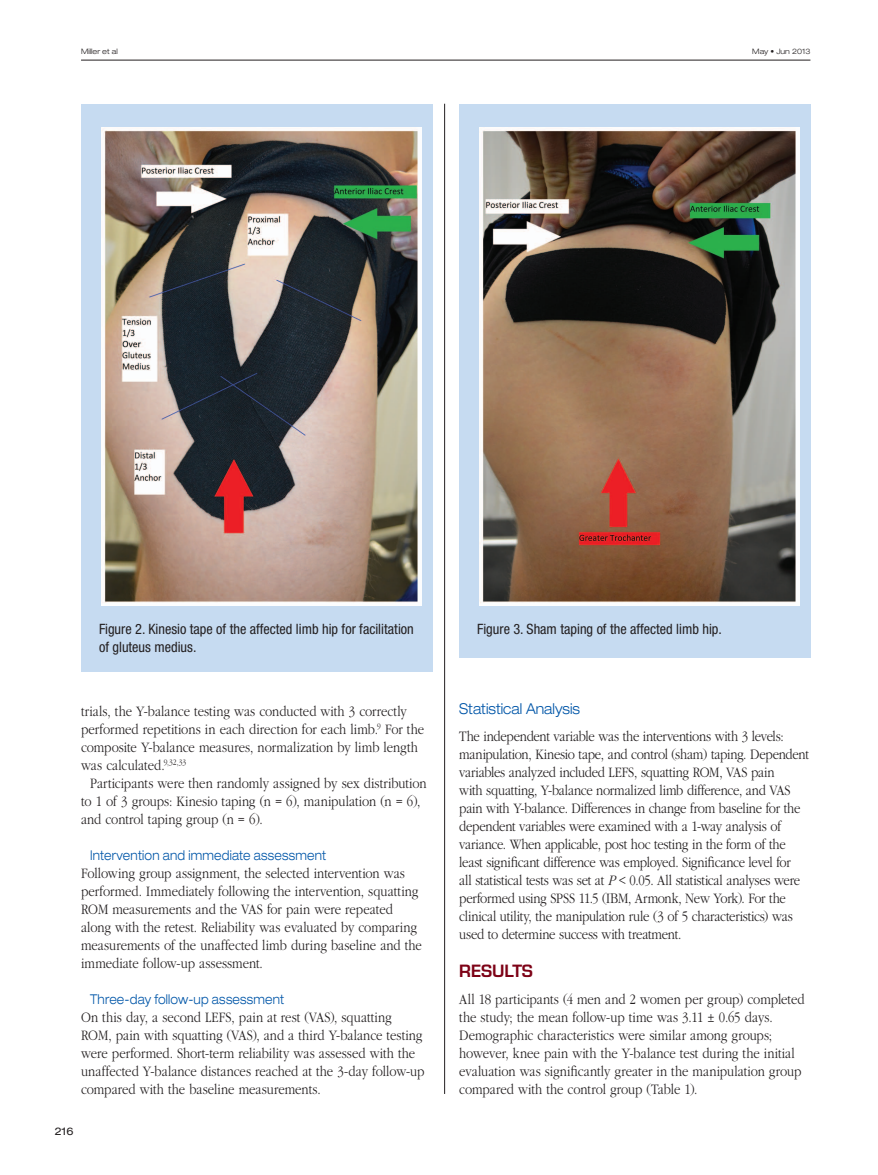
<style>
.page{position:relative;width:878px;height:1175px;background:#fff}
.page>*{position:absolute;margin:0;border:0;box-sizing:border-box;transform-origin:0 0}
.SEC-A{font:600 16.5px "Eurostile";letter-spacing:-.005em;color:#7d0216}
.Text-Indent{font:300 15px/18px "Garamond";letter-spacing:-.01em;color:#231f20;scale:.85 1}
.SEC-D{font:300 15px/18px "Garamond";color:#231f20;scale:.85 1}
.SEC-B{font:300 expanded 15px "Helvetica Neue";color:#0156a8;scale:.9 1}
.FG{font:condensed 14.25px/18px "Helvetica Neue";color:#231f20}
.SEC-D-2{font:300 expanded 13.5px "Helvetica Neue";letter-spacing:.02em;color:#0156a8;scale:.85 1}
.t1{font:expanded 10.5px "Helvetica Neue";color:#231f20}
.t2{font:300 expanded 7.5px "Helvetica Neue";color:#231f20}
.s1{font-style:italic}
</style>
<div class="page">
<hr style="left:444px;top:104px;width:1px;height:990px;background:#231f20">
<hr style="left:81px;top:60px;width:729px;height:1px;background:#231f20">
<div style="left:81px;top:104px;width:351px;height:567px;background:#c6dbf1"></div>
<img style="left:101px;top:127px;width:320px;height:478px">
<div style="left:459px;top:104px;width:351px;height:553px;background:#c6dbf1"></div>
<img style="left:479px;top:127px;width:320px;height:478px">
<p class="t2" style="left:81px;top:47px;width:38px">Miller et al</p>
<p class="t2" style="left:752px;top:47px;width:60px">May • Jun 2013</p>
<p class="FG" style="left:99px;top:619px;width:316px">Figure 2. Kinesio tape of the affected limb hip for facilitation of gluteus medius.</p>
<p class="FG" style="left:477px;top:619px;width:246px">Figure 3. Sham taping of the affected limb hip.</p>
<p class="Text-Indent" style="left:81px;top:702px;width:405px">trials, the Y-balance testing was conducted with 3 correctly performed repetitions in each direction for each limb.<sup>9</sup> For the composite Y-balance measures, normalization by limb length was calculated.<sup>9,32,33</sup></p>
<p class="Text-Indent" style="left:81px;top:774px;width:408px;text-indent:9px">Participants were then randomly assigned by sex distribution to 1 of 3 groups: Kinesio taping (n = 6), manipulation (n = 6), and control taping group (n = 6).</p>
<p class="SEC-D-2" style="left:90px;top:847px;width:279px">Intervention and immediate assessment</p>
<p class="SEC-D" style="left:81px;top:864px;width:402px">Following group assignment, the selected intervention was performed. Immediately following the intervention, squatting ROM measurements and the VAS for pain were repeated along with the retest. Reliability was evaluated by comparing measurements of the unaffected limb during baseline and the immediate follow-up assessment.</p>
<p class="SEC-D-2" style="left:90px;top:991px;width:230px">Three-day follow-up assessment</p>
<p class="SEC-D" style="left:81px;top:1008px;width:405px">On this day, a second LEFS, pain at rest (VAS), squatting ROM, pain with squatting (VAS), and a third Y-balance testing were performed. Short-term reliability was assessed with the unaffected Y-balance distances reached at the 3-day follow-up compared with the baseline measurements.</p>
<p class="t1" style="left:55px;top:1124px;width:20px">216</p>
<p class="SEC-B" style="left:459px;top:700px;width:136px">Statistical Analysis</p>
<p class="Text-Indent" style="left:459px;top:727px;width:413px">The independent variable was the interventions with 3 levels: manipulation, Kinesio tape, and control (sham) taping. Dependent variables analyzed included LEFS, squatting ROM, VAS pain<br>with squatting, Y-balance normalized limb difference, and VAS pain with Y-balance. Differences in change from baseline for the dependent variables were examined with a 1-way analysis of variance. When applicable, post hoc testing in the form of the least significant difference was employed. Significance level for<br>all statistical tests was set at <span class="s1">P</span> &lt; 0.05. All statistical analyses were performed using SPSS 11.5 (IBM, Armonk, New York). For the clinical utility, the manipulation rule (3 of 5 characteristics) was used to determine success with treatment.</p>
<p class="SEC-A" style="left:459px;top:960px;width:75px">RESULTS</p>
<p class="Text-Indent" style="left:459px;top:990px;width:408px">All 18 participants (4 men and 2 women per group) completed the study; the mean follow-up time was 3.11 ± 0.65 days.<br>Demographic characteristics were similar among groups; however, knee pain with the Y-balance test during the initial evaluation was significantly greater in the manipulation group compared with the control group (Table 1).</p>
</div>
